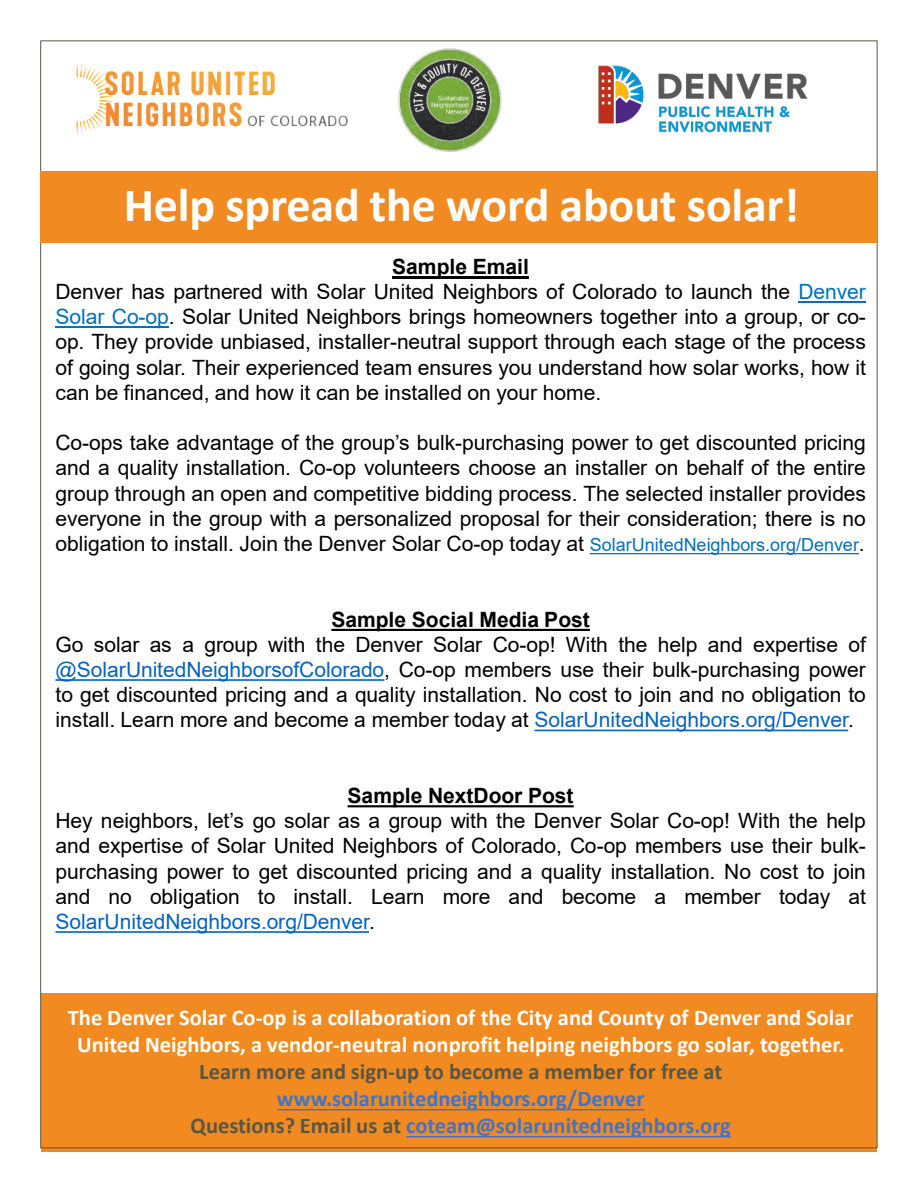
<style>
.page{position:relative;width:918px;height:1188px;background:#fff}
.page>*{position:absolute;margin:0;border:0;box-sizing:border-box;transform-origin:0 0}
.t1{font:700 48px "Calibri";letter-spacing:-.005em;color:#fff}
.t2{font:700 22.5px/27px "Calibri";color:#fff;text-align:center}
.t3{font:21px/25.2px "Arial";color:#000;text-align:justify}
.t4{font:700 21px "Arial";color:#000}
.s1{color:#0070c0}
.s2{font-size:18px;color:#0070c0}
.s3{color:#0563c1}
.s4{color:#585647}
.s5{color:#4472c4}
</style>
<div class="page">
<div style="left:41px;top:994px;width:836px;height:158px;background:#f18b21"></div>
<div style="left:41px;top:171px;width:836px;height:72px;background:#f18b21"></div>
<hr style="left:392px;top:276px;width:137px;height:2px;background:#000">
<hr style="left:799px;top:301px;width:67px;height:2px;background:#0070c0">
<hr style="left:55px;top:326px;width:114px;height:2px;background:#0070c0">
<svg style="left:590px;top:553px;width:269px;height:1px"></svg>
<svg style="left:331px;top:629px;width:259px;height:2px"></svg>
<svg style="left:55px;top:679px;width:329px;height:2px"></svg>
<svg style="left:534px;top:730px;width:314px;height:1px"></svg>
<svg style="left:348px;top:805px;width:226px;height:2px"></svg>
<svg style="left:55px;top:931px;width:314px;height:2px"></svg>
<img style="left:567px;top:40px;width:271px;height:93px">
<img style="left:398px;top:48px;width:104px;height:104px">
<img style="left:76px;top:65px;width:272px;height:69px">
<svg style="left:277px;top:1109px;width:367px;height:1px"></svg>
<svg style="left:406px;top:1136px;width:325px;height:1px"></svg>
<p class="t1" style="left:124px;top:171px;width:677px">Help spread the word about solar!</p>
<p class="t4" style="left:392px;top:252px;width:138px">Sample Email</p>
<p class="t3" style="left:55px;top:279px;width:812px">Denver has partnered with Solar United Neighbors of Colorado to launch the <span class="s1">Denver Solar Co-op</span>. Solar United Neighbors brings homeowners together into a group, or co&shy;op. They provide unbiased, installer-neutral support through each stage of the process of going solar. Their experienced team ensures you understand how solar works, how it can be financed, and how it can be installed on your home.</p>
<p class="t3" style="left:55px;top:430px;width:812px">Co-ops take advantage of the group’s bulk-purchasing power to get discounted pricing and a quality installation. Co-op volunteers choose an installer on behalf of the entire group through an open and competitive bidding process. The selected installer provides everyone in the group with a personalized proposal for their consideration; there is no obligation to install. Join the Denver Solar Co-op today at <span class="s2">SolarUnitedNeighbors.org/Denver</span>.</p>
<p class="t4" style="left:331px;top:604px;width:260px">Sample Social Media Post</p>
<p class="t3" style="left:55px;top:632px;width:812px">Go solar as a group with the Denver Solar Co-op! With the help and expertise of <span class="s3">@SolarUnitedNeighborsofColorado</span>, Co-op members use their bulk-purchasing power to get discounted pricing and a quality installation. No cost to join and no obligation to install. Learn more and become a member today at <span class="s3">SolarUnitedNeighbors.org/Denver</span>.</p>
<p class="t4" style="left:348px;top:781px;width:228px">Sample NextDoor Post</p>
<p class="t3" style="left:55px;top:808px;width:812px">Hey neighbors, let’s go solar as a group with the Denver Solar Co-op! With the help and expertise of Solar United Neighbors of Colorado, Co-op members use their bulk&shy;purchasing power to get discounted pricing and a quality installation. No cost to join and no obligation to install. Learn more and become a member today at <span class="s3">SolarUnitedNeighbors.org/Denver</span>.</p>
<p class="t2" style="left:68px;top:1004px;width:787px">The Denver Solar Co-op is a collaboration of the City and County of Denver and Solar United Neighbors, a vendor-neutral nonprofit helping neighbors go solar, together.<br><span class="s4">Learn more and sign-up to become a member for free at </span><span class="s5">www.solarunitedneighbors.org/Denver<br></span><span class="s4">Questions? Email us at</span> <span class="s5">coteam@solarunitedneighbors.org</span></p>
</div>
